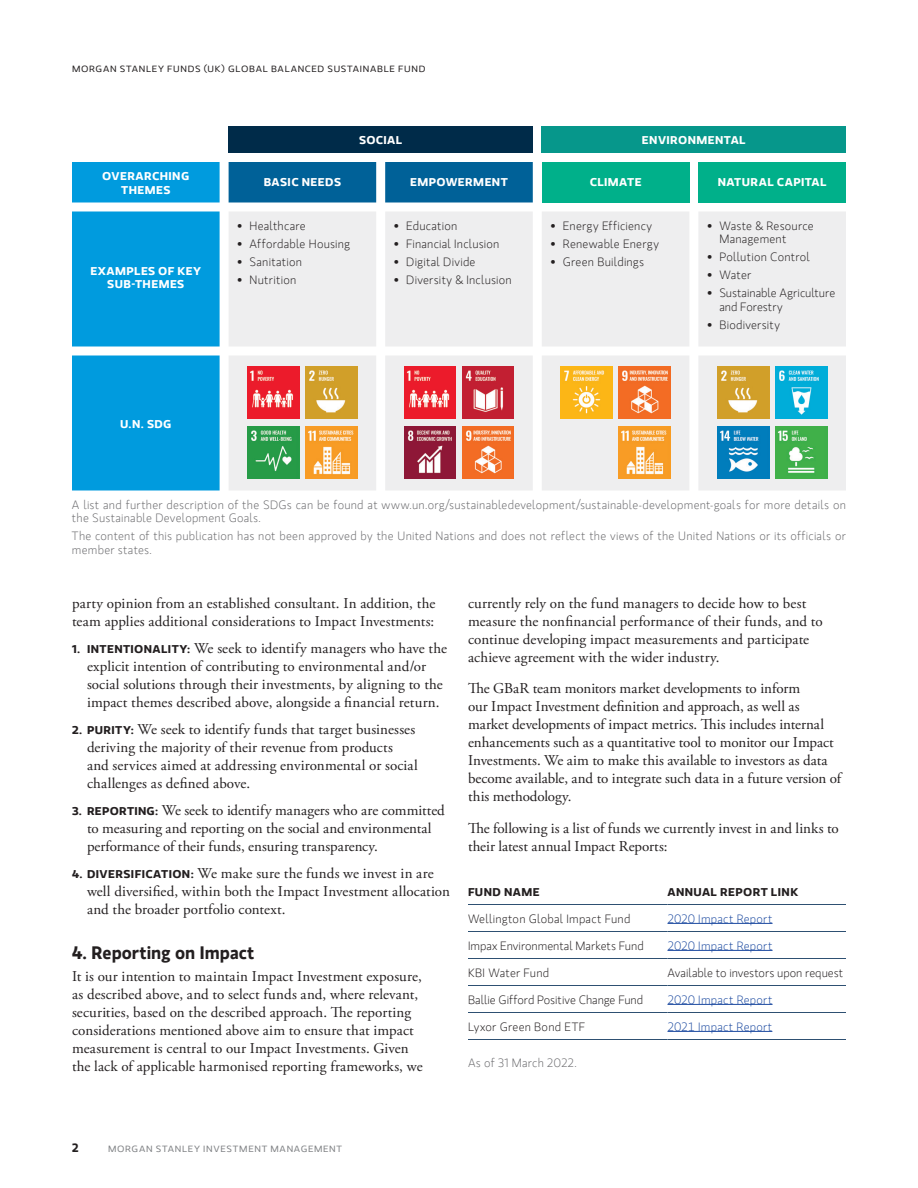
<style>
.page{position:relative;width:918px;height:1188px;background:#fff}
.page>*{position:absolute;margin:0;border:0;box-sizing:border-box;transform-origin:0 0}
.Body_Head{font:700 18px "MS Gloriola II Std";color:#231f20}
.Body_1st{font:15px/18px "Adobe Garamond Pro";color:#231f20}
.Table_Data{font:300 12px/13.5px "MS Gloriola II Std";letter-spacing:.015em;color:#231f20}
.Disclosure{font:300 12px/13.5px "MS Gloriola II Std";letter-spacing:.02em;color:#69696c}
.Table_Data-2{font:300 12px "MS Gloriola II Std";letter-spacing:.02em;color:#1c4aa0}
.Table_Source{font:300 12px "MS Gloriola II Std";letter-spacing:.02em;color:#69696c}
.t1{font:700 12px "MS Gloriola II Std";color:#231f20}
.Table_Header_Black{font:700 11.25px/13.5px "MS Gloriola II Std";letter-spacing:.035em;color:#fff;text-align:center;scale:1.1 1}
.Table_Header_Black-2{font:700 11.25px "MS Gloriola II Std";letter-spacing:.03em;color:#231f20;scale:1.1 1}
.t2{font:9px "MS Gloriola II Std";letter-spacing:.075em;color:#231f20;scale:1.1 1}
.t3{font:9px "MS Gloriola II Std";letter-spacing:.075em;color:#808285;scale:1.1 1}
.s1{font-family:"MS Gloriola II Std";font-weight:700;font-size:11.25px}
</style>
<div class="page">
<div style="left:229px;top:126px;width:304px;height:27px;background:#002b49"></div>
<div style="left:542px;top:126px;width:304px;height:27px;background:#06978b"></div>
<div style="left:72px;top:162px;width:148px;height:328px;background:#009bde"></div>
<div style="left:229px;top:162px;width:304px;height:40px;background:#006198"></div>
<div style="left:542px;top:162px;width:147px;height:40px;background:#00b08a"></div>
<div style="left:698px;top:162px;width:148px;height:40px;background:#00b08a"></div>
<svg style="left:229px;top:212px;width:617px;height:278px;background:#eeedee"></svg>
<img style="left:247px;top:367px;width:52px;height:51px">
<img style="left:305px;top:367px;width:52px;height:51px">
<img style="left:247px;top:427px;width:52px;height:52px">
<img style="left:305px;top:427px;width:52px;height:52px">
<img style="left:404px;top:367px;width:52px;height:51px">
<img style="left:462px;top:367px;width:52px;height:51px">
<img style="left:404px;top:427px;width:52px;height:52px">
<img style="left:462px;top:427px;width:52px;height:52px">
<img style="left:561px;top:367px;width:52px;height:51px">
<img style="left:619px;top:367px;width:52px;height:51px">
<img style="left:619px;top:427px;width:52px;height:52px">
<img style="left:717px;top:367px;width:52px;height:51px">
<img style="left:775px;top:367px;width:52px;height:51px">
<img style="left:717px;top:427px;width:52px;height:52px">
<img style="left:775px;top:427px;width:52px;height:52px">
<hr style="left:468px;top:904px;width:200px;height:1px;background:#2e5072">
<hr style="left:668px;top:904px;width:178px;height:1px;background:#2e5072">
<hr style="left:468px;top:931px;width:200px;height:1px;background:#2e5072">
<hr style="left:668px;top:931px;width:178px;height:1px;background:#2e5072">
<hr style="left:468px;top:958px;width:200px;height:1px;background:#2e5072">
<hr style="left:668px;top:958px;width:178px;height:1px;background:#2e5072">
<hr style="left:468px;top:985px;width:200px;height:1px;background:#2e5072">
<hr style="left:668px;top:985px;width:178px;height:1px;background:#2e5072">
<hr style="left:468px;top:1012px;width:200px;height:1px;background:#2e5072">
<hr style="left:668px;top:1012px;width:178px;height:1px;background:#2e5072">
<hr style="left:468px;top:1039px;width:200px;height:1px;background:#2e5072">
<hr style="left:668px;top:1039px;width:178px;height:1px;background:#2e5072">
<hr style="left:668px;top:923px;width:105px;height:1px;background:#1c4aa0">
<hr style="left:668px;top:950px;width:105px;height:1px;background:#1c4aa0">
<hr style="left:668px;top:1004px;width:105px;height:1px;background:#1c4aa0">
<hr style="left:668px;top:1031px;width:104px;height:1px;background:#1c4aa0">
<p class="t2" style="left:72px;top:63px;width:323px">MORGAN STANLEY FUNDS (UK) GLOBAL BALANCED SUSTAINABLE FUND</p>
<p class="Table_Header_Black" style="left:359px;top:133px;width:41px">SOCIAL</p>
<p class="Table_Header_Black" style="left:642px;top:133px;width:96px">ENVIRONMENTAL</p>
<p class="Table_Header_Black" style="left:102px;top:169px;width:81px">OVERARCHING<br>THEMES</p>
<p class="Table_Header_Black" style="left:264px;top:175px;width:72px">BASIC NEEDS</p>
<p class="Table_Header_Black" style="left:410px;top:175px;width:90px">EMPOWERMENT</p>
<p class="Table_Header_Black" style="left:590px;top:175px;width:49px">CLIMATE</p>
<p class="Table_Header_Black" style="left:718px;top:175px;width:101px">NATURAL CAPITAL</p>
<p class="Table_Header_Black" style="left:90px;top:263px;width:102px">EXAMPLES OF KEY<br>SUB-THEMES</p>
<p class="Table_Data" style="left:238px;top:218px;width:70px">• Healthcare</p>
<p class="Table_Data" style="left:238px;top:236px;width:114px">• Affordable Housing</p>
<p class="Table_Data" style="left:238px;top:254px;width:66px">• Sanitation</p>
<p class="Table_Data" style="left:238px;top:272px;width:60px">• Nutrition</p>
<p class="Table_Data" style="left:394px;top:218px;width:65px">• Education</p>
<p class="Table_Data" style="left:394px;top:236px;width:107px">• Financial Inclusion</p>
<p class="Table_Data" style="left:394px;top:254px;width:83px">• Digital Divide</p>
<p class="Table_Data" style="left:394px;top:272px;width:119px">• Diversity &amp; Inclusion</p>
<p class="Table_Data" style="left:551px;top:218px;width:103px">• Energy Efficiency</p>
<p class="Table_Data" style="left:551px;top:236px;width:110px">• Renewable Energy</p>
<p class="Table_Data" style="left:551px;top:254px;width:95px">• Green Buildings</p>
<p class="Table_Header_Black" style="left:120px;top:416px;width:48px">U.N. SDG</p>
<p class="Table_Data" style="left:719px;top:218px;width:96px;text-indent:-12px">• Waste &amp; Resource<br>Management</p>
<p class="Table_Data" style="left:707px;top:250px;width:104px">• Pollution Control</p>
<p class="Table_Data" style="left:707px;top:268px;width:45px">• Water</p>
<p class="Table_Data" style="left:719px;top:286px;width:117px;text-indent:-12px">• Sustainable Agriculture and Forestry</p>
<p class="Table_Data" style="left:707px;top:317px;width:74px">• Biodiversity</p>
<p class="Disclosure" style="left:72px;top:497px;width:775px">A list and further description of the SDGs can be found at www.un.org/sustainabledevelopment/sustainable-development-goals for more details on the Sustainable Development Goals.</p>
<p class="Disclosure" style="left:72px;top:529px;width:775px">The content of this publication has not been approved by the United Nations and does not reflect the views of the United Nations or its officials or member states.</p>
<p class="Body_1st" style="left:72px;top:594px;width:365px">party opinion from an established consultant. In addition, the team applies additional considerations to Impact Investments:</p>
<p class="Body_1st" style="left:87px;top:639px;width:362px;text-indent:-15px"><span class="s1">1. INTENTIONALITY:</span> We seek to identify managers who have the explicit intention of contributing to environmental and/or social solutions through their investments, by aligning to the impact themes described above, alongside a financial return.</p>
<p class="Body_1st" style="left:87px;top:720px;width:332px;text-indent:-15px"><span class="s1">2. PURITY:</span> We seek to identify funds that target businesses deriving the majority of their revenue from products and services aimed at addressing environmental or social challenges as defined above.</p>
<p class="Body_1st" style="left:87px;top:801px;width:359px;text-indent:-15px"><span class="s1">3. REPORTING:</span> We seek to identify managers who are committed to measuring and reporting on the social and environmental performance of their funds, ensuring transparency.</p>
<p class="Body_1st" style="left:87px;top:864px;width:364px;text-indent:-15px"><span class="s1">4. DIVERSIFICATION:</span> We make sure the funds we invest in are well diversified, within both the Impact Investment allocation and the broader portfolio context.</p>
<p class="Body_Head" style="left:72px;top:939px;width:184px">4. Reporting on Impact</p>
<p class="Body_1st" style="left:72px;top:968px;width:352px">It is our intention to maintain Impact Investment exposure, as described above, and to select funds and, where relevant, securities, based on the described approach. The reporting considerations mentioned above aim to ensure that impact measurement is central to our Impact Investments. Given the lack of applicable harmonised reporting frameworks, we</p>
<p class="Body_1st" style="left:468px;top:594px;width:356px">currently rely on the fund managers to decide how to best measure the nonfinancial performance of their funds, and to continue developing impact measurements and participate achieve agreement with the wider industry.</p>
<p class="Body_1st" style="left:468px;top:680px;width:375px">The GBaR team monitors market developments to inform<br>our Impact Investment definition and approach, as well as market developments of impact metrics. This includes internal enhancements such as a quantitative tool to monitor our Impact Investments. We aim to make this available to investors as data become available, and to integrate such data in a future version of this methodology.</p>
<p class="Body_1st" style="left:468px;top:819px;width:372px">The following is a list of funds we currently invest in and links to their latest annual Impact Reports:</p>
<p class="Table_Header_Black-2" style="left:468px;top:884px;width:67px">FUND NAME</p>
<p class="Table_Header_Black-2" style="left:668px;top:884px;width:120px">ANNUAL REPORT LINK</p>
<p class="Table_Data" style="left:468px;top:911px;width:164px">Wellington Global Impact Fund</p>
<p class="Table_Data-2" style="left:668px;top:910px;width:107px">2020 Impact Report</p>
<p class="Table_Data" style="left:468px;top:938px;width:177px">Impax Environmental Markets Fund</p>
<p class="Table_Data-2" style="left:668px;top:937px;width:107px">2020 Impact Report</p>
<p class="Table_Data" style="left:468px;top:965px;width:83px">KBI Water Fund</p>
<p class="Table_Data" style="left:668px;top:965px;width:177px">Available to investors upon request</p>
<p class="Table_Data" style="left:468px;top:992px;width:177px">Ballie Gifford Positive Change Fund</p>
<p class="Table_Data-2" style="left:668px;top:991px;width:107px">2020 Impact Report</p>
<p class="Table_Data" style="left:468px;top:1019px;width:118px">Lyxor Green Bond ETF</p>
<p class="Table_Data-2" style="left:668px;top:1018px;width:106px">2021 Impact Report</p>
<p class="Table_Source" style="left:468px;top:1054px;width:110px">As of 31 March 2022.</p>
<p class="t1" style="left:72px;top:1139px;width:8px">2</p>
<p class="t3" style="left:108px;top:1143px;width:214px">MORGAN STANLEY INVESTMENT MANAGEMENT</p>
</div>
